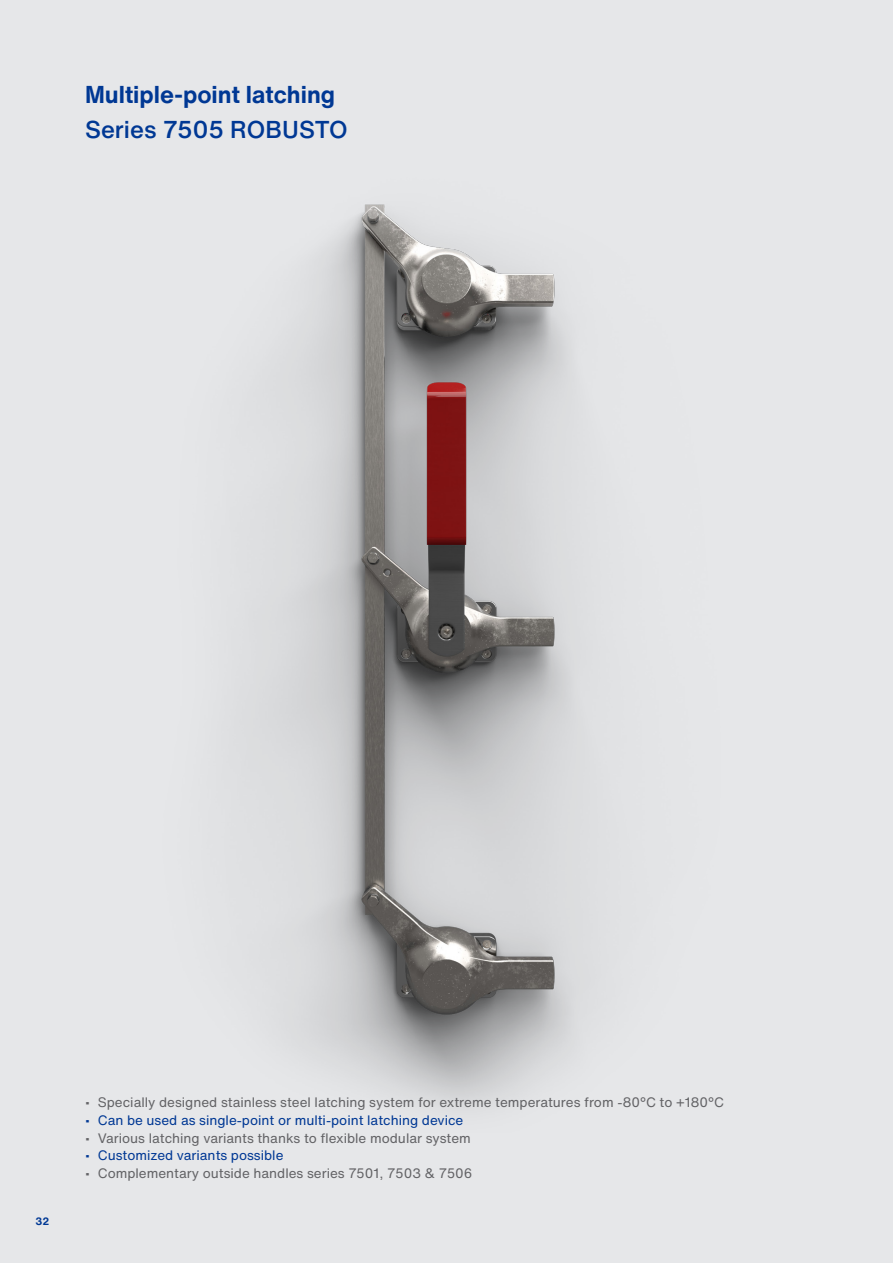
<style>
.page{position:relative;width:893px;height:1263px;background:#e6e7e9}
.page>*{position:absolute;margin:0;border:0;box-sizing:border-box;transform-origin:0 0}
.t1{font:700 24px "Helvetica Now Text";color:#003894}
.t2{font:500 24px "Helvetica Now Text";color:#003894}
.t3{font:13.5px "Helvetica Now Text";color:#636366}
.t4{font:13.5px "Helvetica Now Text";color:#003894}
.t5{font:700 10.5px "Helvetica Now Text";color:#003894}
</style>
<div class="page">
<img style="left:247px;top:204px;width:338px;height:902px">
<p class="t1" style="left:85px;top:76px;width:252px">Multiple-point latching</p>
<p class="t2" style="left:85px;top:111px;width:264px">Series 7505 ROBUSTO</p>
<p class="t5" style="left:36px;top:1213px;width:15px">32</p>
<p class="t3" style="left:85px;top:1092px;width:640px">• Specially designed stainless steel latching system for extreme temperatures from -80°C to +180°C</p>
<p class="t4" style="left:85px;top:1110px;width:380px">• Can be used as single-point or multi-point latching device</p>
<p class="t3" style="left:85px;top:1128px;width:387px">• Various latching variants thanks to flexible modular system</p>
<p class="t4" style="left:85px;top:1145px;width:200px">• Customized variants possible</p>
<p class="t3" style="left:85px;top:1163px;width:389px">• Complementary outside handles series 7501, 7503 &amp; 7506</p>
</div>
